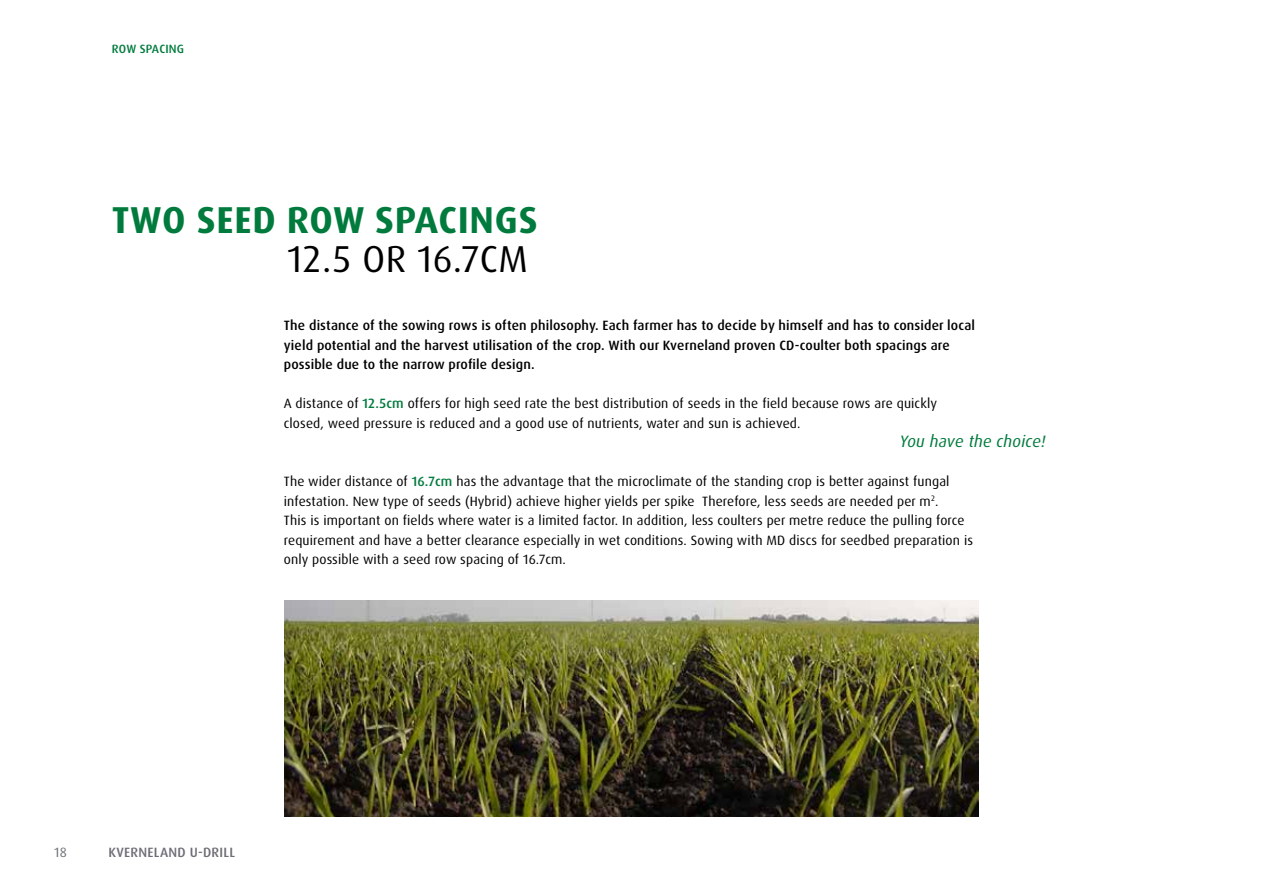
<style>
.page{position:relative;width:1263px;height:893px;background:#fff}
.page>*{position:absolute;margin:0;border:0;box-sizing:border-box;transform-origin:0 0}
.t1{font:700 37.5px "Dax Pro";letter-spacing:.02em;color:#007b3d}
.t2{font:37.5px "Dax Pro";letter-spacing:.015em;color:#000}
.t3{font:italic 16.5px "Dax Pro";letter-spacing:.01em;color:#007b3d}
.t4{font:13.5px/19.5px "Dax Pro";letter-spacing:.01em;color:#000}
.t5{font:500 13.5px/19.5px "Dax Pro";letter-spacing:.01em;color:#000}
.t6{font:500 13.5px "Dax Pro";letter-spacing:.02em;color:#6d6f76}
.t7{font:13.5px "Dax Pro";color:#6d6f76}
.t8{font:500 12px "Dax Pro";letter-spacing:.015em;color:#007b3d}
.s1{font-weight:500;color:#007b3d}
</style>
<div class="page">
<img style="left:285px;top:601px;width:693px;height:216px">
<p class="t8" style="left:112px;top:41px;width:74px">ROW SPACING</p>
<h1 class="t1" style="left:112px;top:195px;width:427px">TWO SEED ROW SPACINGS</h1>
<h1 class="t2" style="left:287px;top:234px;width:242px">12.5 OR 16.7CM</h1>
<p class="t5" style="left:284px;top:316px;width:693px">The distance of the sowing rows is often philosophy. Each farmer has to decide by himself and has to consider local yield potential and the harvest utilisation of the crop. With our Kverneland proven CD-coulter both spacings are possible due to the narrow profile design.</p>
<p class="t4" style="left:284px;top:394px;width:655px">A distance of <span class="s1">12.5cm</span> offers for high seed rate the best distribution of seeds in the field because rows are quickly closed, weed pressure is reduced and a good use of nutrients, water and sun is achieved.</p>
<p class="t3" style="left:900px;top:431px;width:147px">You have the choice!</p>
<p class="t4" style="left:284px;top:472px;width:691px">The wider distance of <span class="s1">16.7cm</span> has the advantage that the microclimate of the standing crop is better against fungal infestation. New type of seeds (Hybrid) achieve higher yields per spike Therefore, less seeds are needed per m<sup>2</sup>.<br>This is important on fields where water is a limited factor. In addition, less coulters per metre reduce the pulling force requirement and have a better clearance especially in wet conditions. Sowing with MD discs for seedbed preparation is only possible with a seed row spacing of 16.7cm.</p>
<p class="t7" style="left:54px;top:843px;width:14px">18</p>
<p class="t6" style="left:108px;top:843px;width:128px">KVERNELAND U-DRILL</p>
</div>
